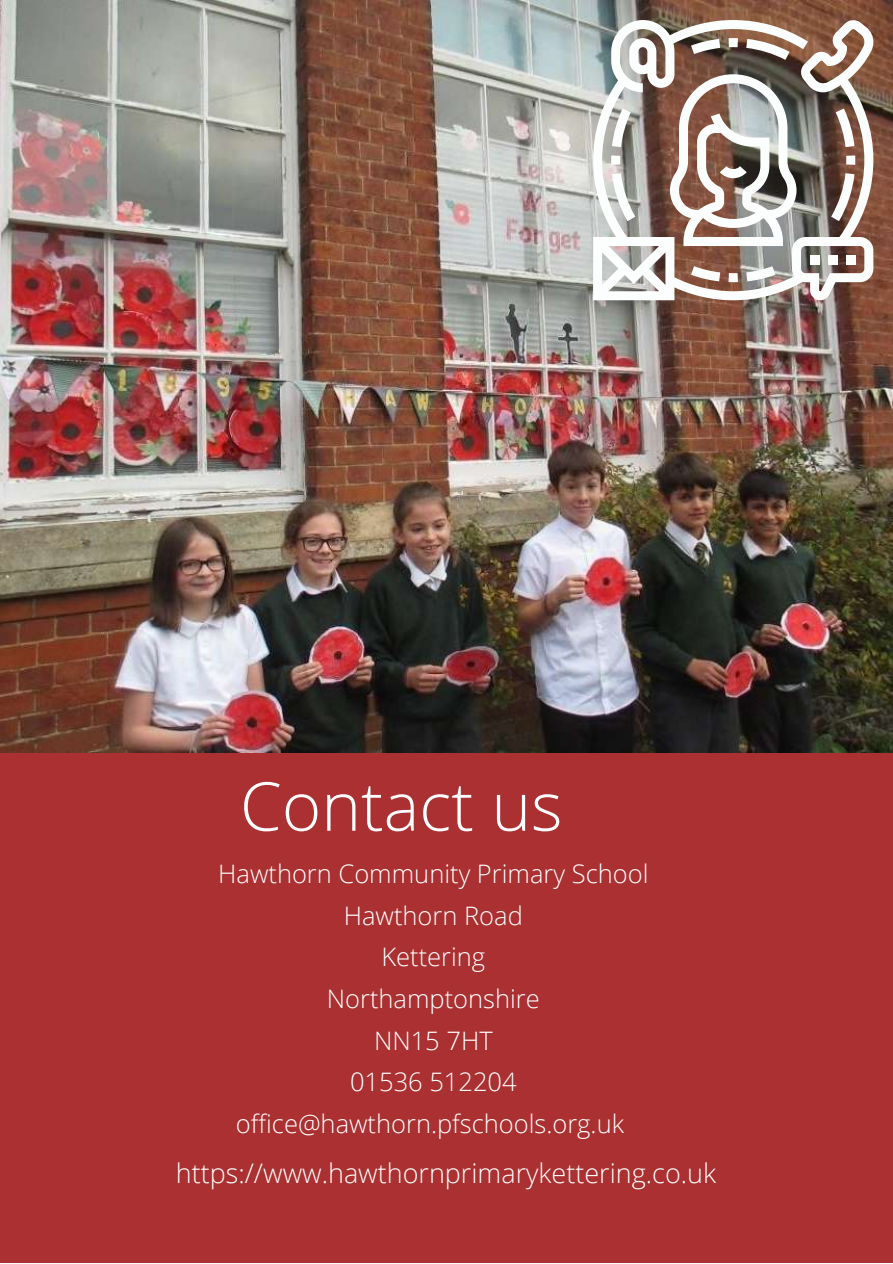
<style>
.page{position:relative;width:893px;height:1264px;background:#fff}
.page>*{position:absolute;margin:0;border:0;box-sizing:border-box;transform-origin:0 0}
.t1{font:300 67.5px "Open Sans";color:#fff}
.t2{font:300 27px "Open Sans";color:#fdfcfa}
.t3{font:300 25.5px/41.5px "Open Sans";color:#fff;text-align:center}
</style>
<div class="page">
<div style="left:0;top:0;width:892px;height:1262px;background:#ab3031"></div>
<img style="left:0;top:0;width:892px;height:752px">
<img style="left:593px;top:19px;width:280px;height:281px">
<svg style="left:611px;top:155px;width:9px;height:10px"></svg>
<svg style="left:612px;top:173px;width:23px;height:48px"></svg>
<svg style="left:691px;top:266px;width:29px;height:15px"></svg>
<svg style="left:728px;top:273px;width:9px;height:9px"></svg>
<svg style="left:746px;top:266px;width:29px;height:15px"></svg>
<svg style="left:831px;top:173px;width:23px;height:48px"></svg>
<svg style="left:846px;top:155px;width:9px;height:10px"></svg>
<svg style="left:835px;top:108px;width:19px;height:39px"></svg>
<svg style="left:746px;top:39px;width:43px;height:21px"></svg>
<svg style="left:728px;top:38px;width:9px;height:9px"></svg>
<svg style="left:691px;top:39px;width:29px;height:15px"></svg>
<svg style="left:612px;top:108px;width:18px;height:39px"></svg>
<h1 class="t1" style="left:240px;top:758px;width:324px">Contact us</h1>
<p class="t3" style="left:218px;top:852px;width:431px">Hawthorn Community Primary School<br>Hawthorn Road<br>Kettering<br>Northamptonshire<br>NN15 7HT<br>01536 512204 office@hawthorn.pfschools.org.uk</p>
<p class="t2" style="left:176px;top:1153px;width:541px">https://www.hawthornprimarykettering.co.uk</p>
</div>
